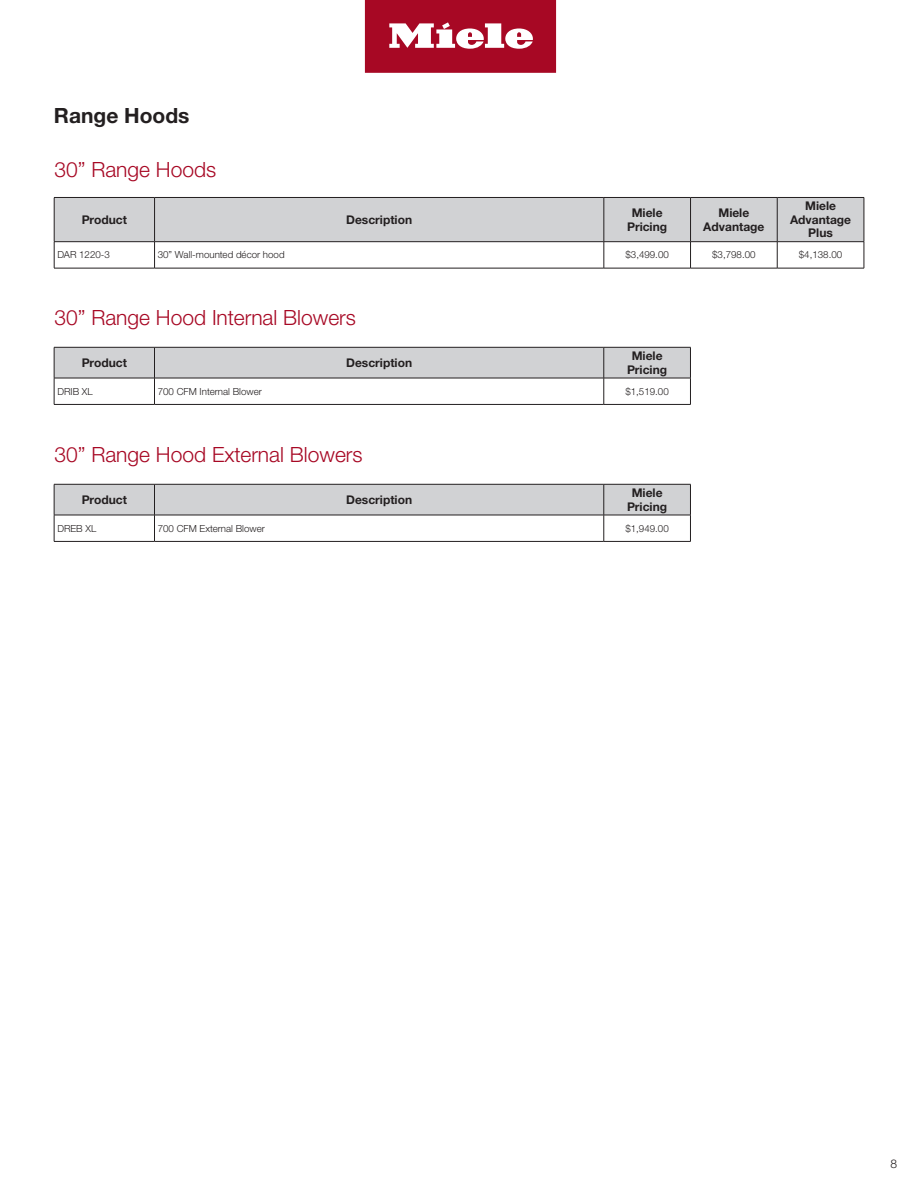
<style>
.page{position:relative;width:918px;height:1188px;background:#fff}
.page>*{position:absolute;margin:0;border:0;box-sizing:border-box;transform-origin:0 0}
.t1{font:300 21px "Helvetica Neue LTW1 G";color:#a70824}
.t2{font:700 21px "Helvetica Neue LTW1 G";color:#231f20}
.t3{font:700 12px/13.5px "Helvetica Neue LTW1 G";color:#231f20;text-align:center}
.t4{font:300 12px "Helvetica Neue LT Std";color:#231f20}
.t5{font:300 9.75px "Helvetica Neue LTW1 G";color:#231f20}
</style>
<div class="page">
<svg style="left:365px;top:0;width:191px;height:73px;background:#b53047"></svg>
<svg style="left:54px;top:347px;width:637px;height:57px"></svg>
<hr style="left:54px;top:404px;width:100px;height:1px;background:#231f20">
<hr style="left:154px;top:404px;width:450px;height:1px;background:#231f20">
<hr style="left:604px;top:404px;width:87px;height:1px;background:#231f20">
<svg style="left:54px;top:484px;width:637px;height:57px"></svg>
<hr style="left:54px;top:541px;width:100px;height:1px;background:#231f20">
<hr style="left:154px;top:541px;width:450px;height:1px;background:#231f20">
<hr style="left:604px;top:541px;width:87px;height:1px;background:#231f20">
<svg style="left:54px;top:197px;width:811px;height:71px"></svg>
<hr style="left:54px;top:268px;width:101px;height:1px;background:#231f20">
<hr style="left:155px;top:268px;width:449px;height:1px;background:#231f20">
<hr style="left:604px;top:268px;width:87px;height:1px;background:#231f20">
<hr style="left:691px;top:268px;width:86px;height:1px;background:#231f20">
<hr style="left:777px;top:268px;width:87px;height:1px;background:#231f20">
<p class="t2" style="left:54px;top:103px;width:137px">Range Hoods</p>
<p class="t1" style="left:54px;top:157px;width:163px">30” Range Hoods</p>
<p class="t3" style="left:82px;top:213px;width:47px">Product</p>
<p class="t3" style="left:346px;top:213px;width:67px">Description</p>
<p class="t3" style="left:627px;top:206px;width:42px">Miele<br>Pricing</p>
<p class="t3" style="left:703px;top:206px;width:63px">Miele<br>Advantage</p>
<p class="t3" style="left:790px;top:199px;width:63px">Miele<br>Advantage<br>Plus</p>
<p class="t5" style="left:57px;top:249px;width:54px">DAR 1220-3</p>
<p class="t5" style="left:158px;top:249px;width:128px">30” Wall-mounted décor hood</p>
<p class="t5" style="left:626px;top:249px;width:45px">$3,499.00</p>
<p class="t5" style="left:712px;top:249px;width:45px">$3,798.00</p>
<p class="t5" style="left:799px;top:249px;width:45px">$4,138.00</p>
<p class="t1" style="left:54px;top:305px;width:303px">30” Range Hood Internal Blowers</p>
<p class="t3" style="left:82px;top:356px;width:47px">Product</p>
<p class="t3" style="left:346px;top:356px;width:67px">Description</p>
<p class="t3" style="left:627px;top:349px;width:42px">Miele<br>Pricing</p>
<p class="t5" style="left:57px;top:385px;width:37px">DRIB XL</p>
<p class="t5" style="left:158px;top:385px;width:106px">700 CFM Internal Blower</p>
<p class="t5" style="left:625px;top:385px;width:45px">$1,519.00</p>
<p class="t1" style="left:54px;top:442px;width:310px">30” Range Hood External Blowers</p>
<p class="t3" style="left:82px;top:493px;width:47px">Product</p>
<p class="t3" style="left:346px;top:493px;width:67px">Description</p>
<p class="t3" style="left:627px;top:486px;width:42px">Miele<br>Pricing</p>
<p class="t5" style="left:57px;top:522px;width:41px">DREB XL</p>
<p class="t5" style="left:158px;top:522px;width:109px">700 CFM External Blower</p>
<p class="t5" style="left:625px;top:522px;width:45px">$1,949.00</p>
<p class="t4" style="left:891px;top:1156px;width:8px">8</p>
</div>
